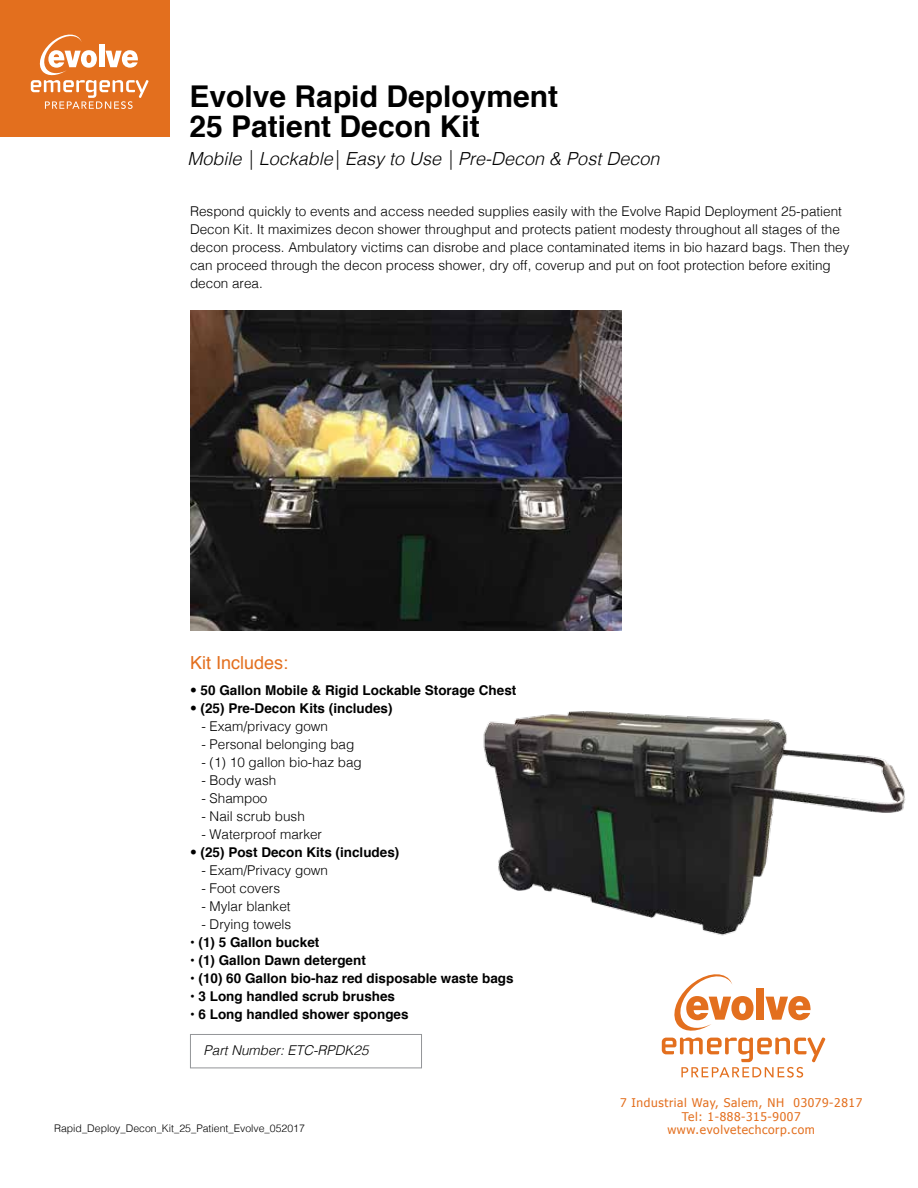
<style>
.page{position:relative;width:918px;height:1188px;background:#fff}
.page>*{position:absolute;margin:0;border:0;box-sizing:border-box;transform-origin:0 0}
.t1{font:700 30px/30px "Helvetica";color:#000}
.t2{font:italic 300 18px "Helvetica";color:#000}
.t3{font:18px "Helvetica";color:#e36f1e}
.t4{font:300 13.5px/18px "Helvetica";color:#000}
.t5{font:700 13.5px "Helvetica";color:#000}
.t6{font:italic 300 13.5px "Helvetica";color:#000}
.t7{font:12px/13.5px "Tahoma";letter-spacing:.05em;color:#e36f1e;text-align:center}
.t8{font:300 10.5px "Helvetica";color:#000}
.s1{font-weight:300}
</style>
<div class="page">
<div style="left:0;top:0;width:170px;height:136px;background:#e36f1e"></div>
<svg style="left:31px;top:34px;width:118px;height:75px"></svg>
<svg style="left:662px;top:974px;width:163px;height:104px"></svg>
<img style="left:190px;top:311px;width:431px;height:319px">
<img style="left:483px;top:711px;width:423px;height:225px">
<div style="left:190px;top:1034px;width:232px;height:34px;border:1px solid #939598"></div>
<h1 class="t1" style="left:190px;top:82px;width:370px">Evolve Rapid Deployment<br>25 Patient Decon Kit</h1>
<h2 class="t2" style="left:188px;top:143px;width:473px">Mobile | Lockable| Easy to Use | Pre-Decon &amp; Post Decon</h2>
<p class="t4" style="left:190px;top:201px;width:661px">Respond quickly to events and access needed supplies easily with the Evolve Rapid Deployment 25-patient Decon Kit. It maximizes decon shower throughput and protects patient modesty throughout all stages of the decon process. Ambulatory victims can disrobe and place contaminated items in bio hazard bags. Then they can proceed through the decon process shower, dry off, coverup and put on foot protection before exiting decon area.</p>
<h2 class="t3" style="left:190px;top:649px;width:100px">Kit Includes:</h2>
<p class="t5" style="left:190px;top:679px;width:328px"><span class="s1">•</span> 50 Gallon Mobile &amp; Rigid Lockable Storage Chest</p>
<p class="t5" style="left:190px;top:697px;width:204px"><span class="s1">•</span> (25) Pre-Decon Kits (includes)</p>
<p class="t4" style="left:201px;top:716px;width:128px">- Exam/privacy gown</p>
<p class="t4" style="left:201px;top:734px;width:155px">- Personal belonging bag</p>
<p class="t4" style="left:201px;top:752px;width:162px">- (1) 10 gallon bio-haz bag</p>
<p class="t4" style="left:201px;top:770px;width:77px">- Body wash</p>
<p class="t4" style="left:201px;top:788px;width:68px">- Shampoo</p>
<p class="t4" style="left:201px;top:806px;width:105px">- Nail scrub bush</p>
<p class="t4" style="left:201px;top:824px;width:122px">- Waterproof marker</p>
<p class="t5" style="left:190px;top:841px;width:211px"><span class="s1">•</span> (25) Post Decon Kits (includes)</p>
<p class="t4" style="left:201px;top:860px;width:128px">- Exam/Privacy gown</p>
<p class="t4" style="left:201px;top:878px;width:80px">- Foot covers</p>
<p class="t4" style="left:201px;top:896px;width:91px">- Mylar blanket</p>
<p class="t4" style="left:201px;top:914px;width:92px">- Drying towels</p>
<p class="t5" style="left:190px;top:931px;width:131px">• (1) 5 Gallon bucket</p>
<p class="t5" style="left:190px;top:949px;width:177px">• (1) Gallon Dawn detergent</p>
<p class="t5" style="left:190px;top:967px;width:325px">• (10) 60 Gallon bio-haz red disposable waste bags</p>
<p class="t5" style="left:190px;top:985px;width:207px">• 3 Long handled scrub brushes</p>
<p class="t5" style="left:190px;top:1003px;width:220px">• 6 Long handled shower sponges</p>
<p class="t6" style="left:204px;top:1038px;width:167px">Part Number: ETC-RPDK25</p>
<p class="t7" style="left:620px;top:1096px;width:244px">7 Industrial Way, Salem, NH 03079-2817<br>Tel: 1-888-315-9007</p>
<p class="t8" style="left:54px;top:1119px;width:252px">Rapid_Deploy_Decon_Kit_25_Patient_Evolve_052017</p>
<p class="t7" style="left:667px;top:1123px;width:149px">www.evolvetechcorp.com</p>
</div>
